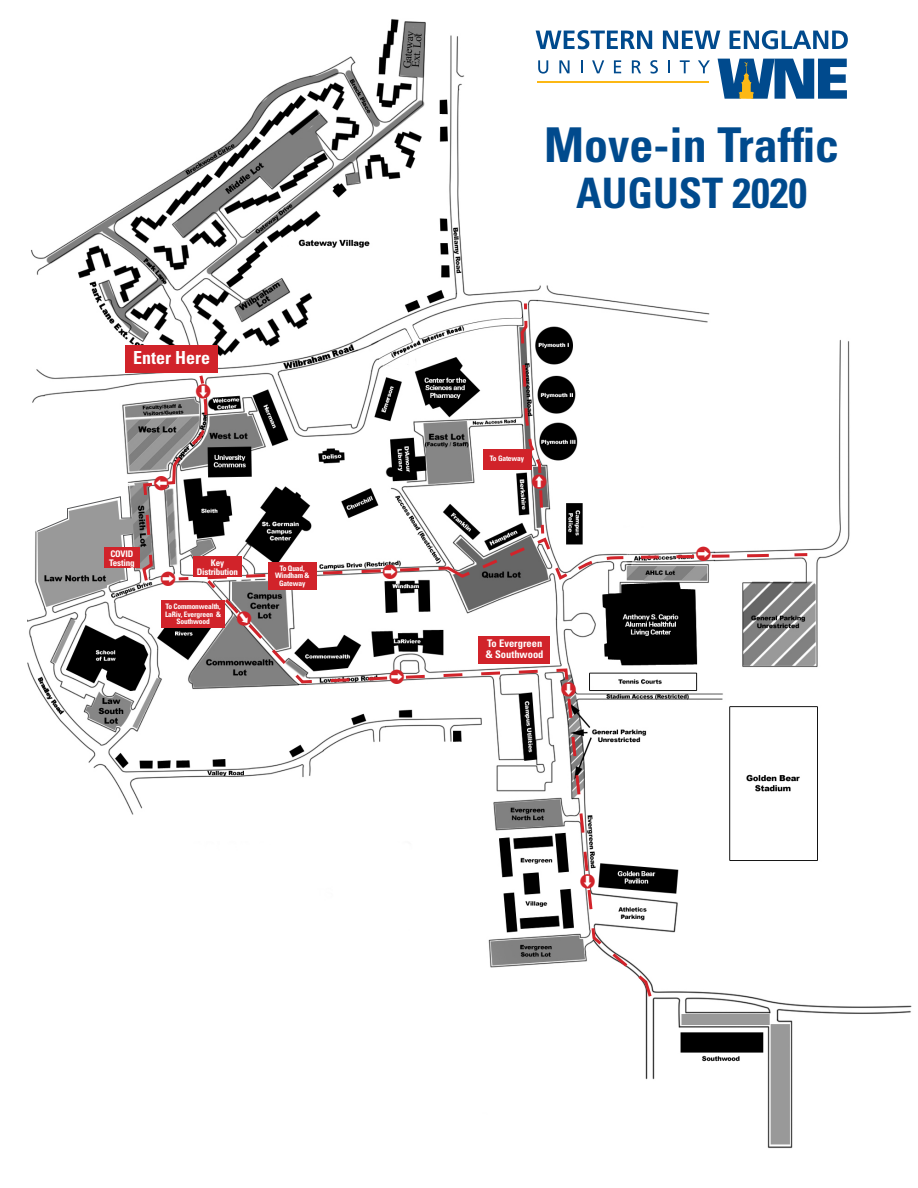
<style>
.page{position:relative;width:918px;height:1188px;background:#fff}
.page>*{position:absolute;margin:0;border:0;box-sizing:border-box;transform-origin:0 0}
.t1{font:700 condensed 48px "Univers";color:#004a8d}
.t2{font:700 condensed 42px "Univers";color:#004a8d}
.t3{font:21.6px "KG Arrows";color:#d1232a}
.t4{font:700 condensed 18px "Univers";color:#fff}
.t5{font:700 condensed 10.5px/10.5px "Univers";color:#fff}
.t6{font:700 condensed 9px/9px "Univers";letter-spacing:-.02em;color:#fff}
.t7{font:700 condensed 7.5px/7.5px "Univers";letter-spacing:-.02em;color:#fff;text-align:center}
</style>
<div class="page">
<img style="left:28px;top:19px;width:884px;height:1130px">
<div style="left:125px;top:345px;width:93px;height:28px;background:#d1232a"></div>
<svg style="left:204px;top:584px;width:450px;height:416px"></svg>
<svg style="left:538px;top:60px;width:10px;height:14px"></svg>
<svg style="left:559px;top:60px;width:11px;height:13px"></svg>
<svg style="left:581px;top:60px;width:2px;height:13px"></svg>
<svg style="left:592px;top:60px;width:12px;height:13px"></svg>
<svg style="left:614px;top:60px;width:7px;height:13px"></svg>
<svg style="left:632px;top:60px;width:9px;height:13px"></svg>
<svg style="left:650px;top:60px;width:8px;height:14px"></svg>
<svg style="left:668px;top:60px;width:2px;height:13px"></svg>
<svg style="left:680px;top:60px;width:10px;height:13px"></svg>
<svg style="left:698px;top:60px;width:12px;height:13px"></svg>
<svg style="left:718px;top:59px;width:129px;height:40px"></svg>
<svg style="left:536px;top:30px;width:116px;height:19px"></svg>
<svg style="left:663px;top:31px;width:57px;height:18px"></svg>
<svg style="left:730px;top:30px;width:118px;height:19px"></svg>
<hr style="left:537px;top:82px;width:172px;height:1px;background:#fcb814">
<div style="left:478px;top:636px;width:72px;height:27px;background:#d1232a"></div>
<div style="left:268px;top:562px;width:49px;height:28px;background:#d1232a"></div>
<div style="left:161px;top:601px;width:64px;height:27px;background:#d1232a"></div>
<svg style="left:36px;top:496px;width:98px;height:87px"></svg>
<div style="left:105px;top:548px;width:35px;height:20px;background:#d1232a"></div>
<svg style="left:328px;top:668px;width:222px;height:16px"></svg>
<svg style="left:564px;top:684px;width:31px;height:238px"></svg>
<svg style="left:141px;top:300px;width:669px;height:284px"></svg>
<svg style="left:222px;top:596px;width:73px;height:78px"></svg>
<p class="t4" style="left:133px;top:347px;width:78px">Enter Here</p>
<p class="t3" style="left:213px;top:383px;width:19px;rotate:90deg">h</p>
<p class="t3" style="left:170px;top:493px;width:19px;rotate:-180deg">h</p>
<p class="t6" style="left:109px;top:549px;width:27px">COVID<br>Testing</p>
<p class="t3" style="left:160px;top:569px;width:19px">h</p>
<p class="t6" style="left:211px;top:558px;width:15px">Key</p>
<p class="t6" style="left:197px;top:567px;width:43px">Distribution</p>
<p class="t7" style="left:165px;top:603px;width:58px">To Commonwealth,<br>LaRiv, Evergreen &amp;<br>Southwood</p>
<p class="t7" style="left:275px;top:564px;width:36px">To Quad,<br>Windham &amp;<br>Gateway</p>
<p class="t3" style="left:382px;top:562px;width:19px">h</p>
<p class="t3" style="left:388px;top:667px;width:19px">h</p>
<p class="t1" style="left:544px;top:116px;width:297px">Move-in Traffic</p>
<p class="t2" style="left:576px;top:167px;width:232px">AUGUST 2020</p>
<p class="t7" style="left:490px;top:455px;width:36px">To Gateway</p>
<p class="t3" style="left:529px;top:490px;width:19px;rotate:-90deg">h</p>
<p class="t5" style="left:486px;top:638px;width:59px">To Evergreen &amp; Southwood</p>
<p class="t3" style="left:579px;top:681px;width:19px;rotate:90deg">h</p>
<p class="t3" style="left:597px;top:873px;width:19px;rotate:90deg">h</p>
<p class="t3" style="left:695px;top:544px;width:19px">h</p>
</div>
